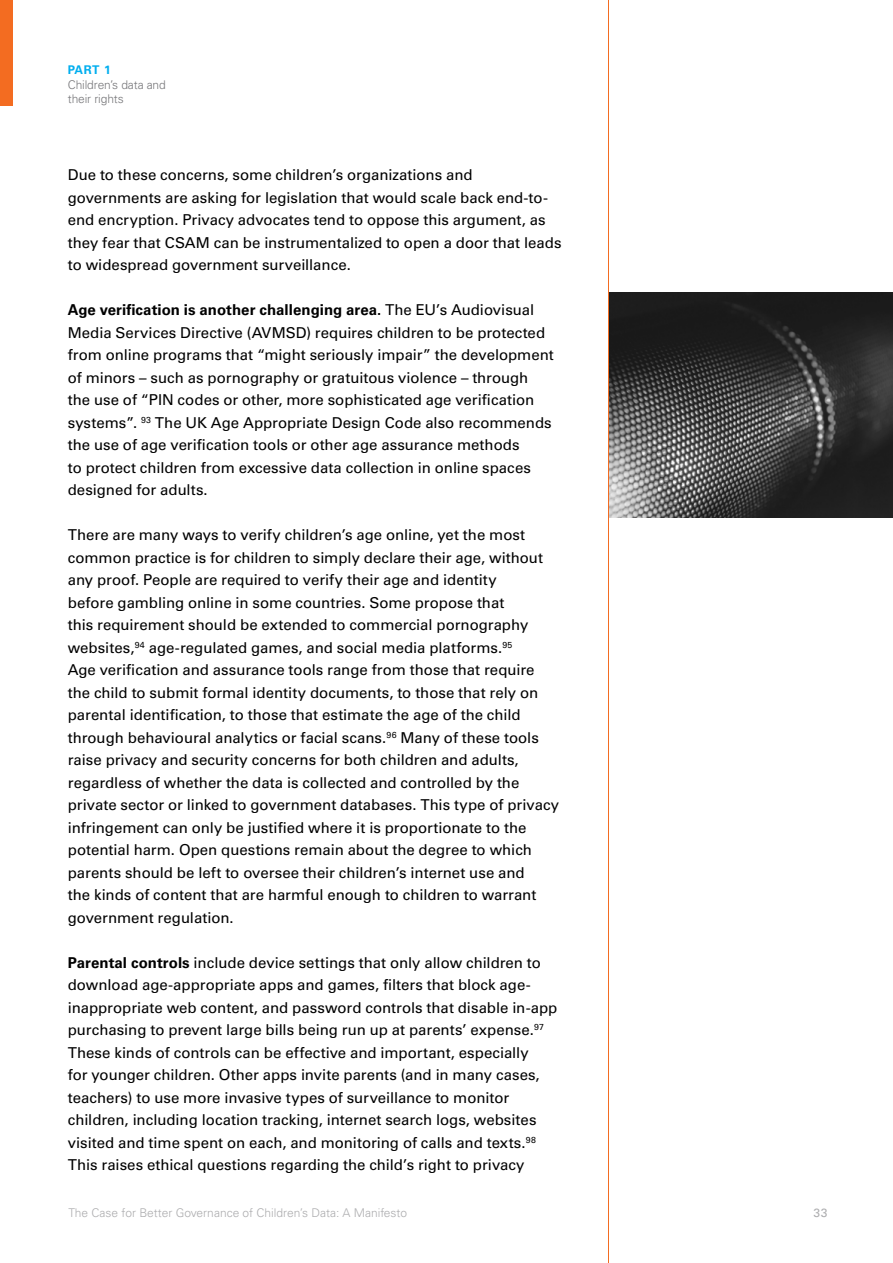
<style>
.page{position:relative;width:893px;height:1263px;background:#fff}
.page>*{position:absolute;margin:0;border:0;box-sizing:border-box;transform-origin:0 0}
.t1{font:15px/22.5px "Univers LT Pro 55 Roman";letter-spacing:-.005em;color:#000}
.t2{font:700 15px "Univers LT Pro 65";color:#000}
.t3{font:300 12px "Univers LT Pro 45";color:#adadaf}
.t4{font:300 12px/14.4px "Univers LT Pro 45";letter-spacing:-.01em;color:#77777a}
.t5{font:700 12px "Univers LT Pro 65";color:#00aeef}
.t6{font:12px "Univers LT Std";color:#adadaf}
.s1{font-family:"Univers LT Pro 55 Roman";font-weight:400}
.s2{font-family:"Univers LT Pro 65";font-weight:700}
</style>
<div class="page">
<div style="left:0;top:0;width:13px;height:106px;background:#f36c21"></div>
<img style="left:609px;top:293px;width:284px;height:225px">
<hr style="left:608px;top:0;width:1px;height:1263px;background:#f36c21">
<p class="t5" style="left:68px;top:63px;width:44px">PART 1</p>
<p class="t4" style="left:68px;top:77px;width:100px">Children’s data and their rights</p>
<p class="t1" style="left:68px;top:163px;width:495px">Due to these concerns, some children’s organizations and governments are asking for legislation that would scale back end-to&shy;end encryption. Privacy advocates tend to oppose this argument, as they fear that CSAM can be instrumentalized to open a door that leads to widespread government surveillance.</p>
<p class="t2" style="left:68px;top:301px;width:468px">Age verification is another challenging area. <span class="s1">The EU’s Audiovisual</span></p>
<p class="t1" style="left:68px;top:321px;width:488px">Media Services Directive (AVMSD) requires children to be protected from online programs that “might seriously impair” the development of minors – such as pornography or gratuitous violence – through the use of “PIN codes or other, more sophisticated age verification systems”. <sup>93</sup> The UK Age Appropriate Design Code also recommends the use of age verification tools or other age assurance methods<br>to protect children from excessive data collection in online spaces designed for adults.</p>
<p class="t1" style="left:68px;top:523px;width:493px">There are many ways to verify children’s age online, yet the most common practice is for children to simply declare their age, without any proof. People are required to verify their age and identity<br>before gambling online in some countries. Some propose that<br>this requirement should be extended to commercial pornography websites,<sup>94</sup> age-regulated games, and social media platforms.<sup>95<br></sup>Age verification and assurance tools range from those that require the child to submit formal identity documents, to those that rely on parental identification, to those that estimate the age of the child through behavioural analytics or facial scans.<sup>96</sup> Many of these tools raise privacy and security concerns for both children and adults, regardless of whether the data is collected and controlled by the private sector or linked to government databases. This type of privacy infringement can only be justified where it is proportionate to the potential harm. Open questions remain about the degree to which parents should be left to oversee their children’s internet use and<br>the kinds of content that are harmful enough to children to warrant government regulation.</p>
<p class="t1" style="left:68px;top:951px;width:491px"><span class="s2">Parental controls</span> include device settings that only allow children to download age-appropriate apps and games, filters that block age&shy;inappropriate web content, and password controls that disable in-app purchasing to prevent large bills being run up at parents’ expense.<sup>97<br></sup>These kinds of controls can be effective and important, especially<br>for younger children. Other apps invite parents (and in many cases, teachers) to use more invasive types of surveillance to monitor children, including location tracking, internet search logs, websites visited and time spent on each, and monitoring of calls and texts.<sup>98<br></sup>This raises ethical questions regarding the child’s right to privacy</p>
<p class="t3" style="left:68px;top:1205px;width:340px">The Case for Better Governance of Children’s Data: A Manifesto</p>
<p class="t6" style="left:813px;top:1205px;width:16px">33</p>
</div>
